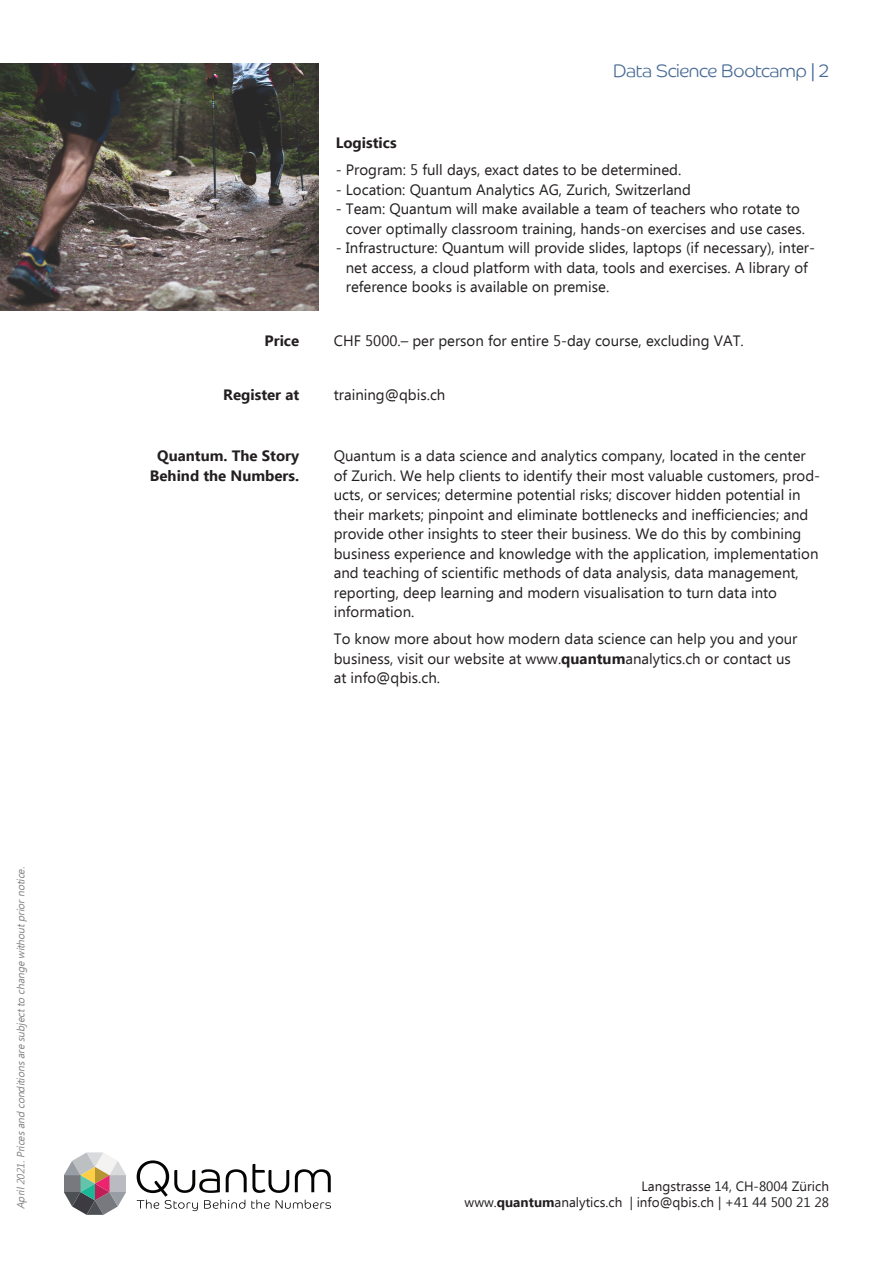
<style>
.page{position:relative;width:893px;height:1263px;background:#fff}
.page>*{position:absolute;margin:0;border:0;box-sizing:border-box;transform-origin:0 0}
.t1{font:18px "Co Headline Lt";letter-spacing:-.015em;color:#476a96}
.t2{font:15px/19.5px "Ebrima";color:#231f20}
.t3{font:700 15px "Ebrima";color:#231f20}
.t4{font:13.5px "Ebrima";color:#231f20}
.t5{font:italic 10.5px "Ebrima";color:#808285}
.s1{font-family:"Ebrima"}
.s2{font-weight:700}
</style>
<div class="page">
<img style="left:0;top:64px;width:319px;height:246px">
<svg style="left:64px;top:1152px;width:62px;height:63px"></svg>
<svg style="left:137px;top:1160px;width:194px;height:51px"></svg>
<p class="t5" style="left:13px;top:1209px;width:347px;rotate:-90deg">April 2021. Prices and conditions are subject to change without prior notice.</p>
<p class="t1" style="left:613px;top:60px;width:218px">Data Science Bootcamp <span class="s1">|</span> 2</p>
<p class="t3" style="left:336px;top:132px;width:62px">Logistics</p>
<p class="t2" style="left:336px;top:161px;width:347px">- Program: 5 full days, exact dates to be determined.</p>
<p class="t2" style="left:336px;top:181px;width:357px">- Location: Quantum Analytics AG, Zurich, Switzerland</p>
<p class="t2" style="left:346px;top:200px;width:461px;text-indent:-10px">- Team: Quantum will make available a team of teachers who rotate to cover optimally classroom training, hands-on exercises and use cases.</p>
<p class="t2" style="left:346px;top:239px;width:471px;text-indent:-10px">- Infrastructure: Quantum will provide slides, laptops (if necessary), inter&shy;net access, a cloud platform with data, tools and exercises. A library of reference books is available on premise.</p>
<p class="t3" style="left:265px;top:330px;width:36px">Price</p>
<p class="t2" style="left:334px;top:332px;width:411px">CHF 5000.– per person for entire 5-day course, excluding VAT.</p>
<p class="t3" style="left:223px;top:384px;width:78px">Register at</p>
<p class="t2" style="left:334px;top:386px;width:113px">training@qbis.ch</p>
<p class="t3" style="left:157px;top:445px;width:143px">Quantum. The Story</p>
<p class="t2" style="left:334px;top:447px;width:473px">Quantum is a data science and analytics company, located in the center</p>
<p class="t3" style="left:150px;top:464px;width:151px">Behind the Numbers.</p>
<p class="t2" style="left:334px;top:466px;width:488px">of Zurich. We help clients to identify their most valuable customers, prod&shy;ucts, or services; determine potential risks; discover hidden potential in their markets; pinpoint and eliminate bottlenecks and inefficiencies; and provide other insights to steer their business. We do this by combining business experience and knowledge with the application, implementation and teaching of scientific methods of data analysis, data management, reporting, deep learning and modern visualisation to turn data into information.</p>
<p class="t2" style="left:334px;top:630px;width:465px">To know more about how modern data science can help you and your business, visit our website at www.<span class="s2">quantum</span>analytics.ch or contact us at info@qbis.ch.</p>
<p class="t4" style="left:642px;top:1177px;width:189px">Langstrasse 14, CH-8004 Zürich</p>
<p class="t4" style="left:465px;top:1193px;width:366px">www.<span class="s2">quantum</span>analytics.ch | info@qbis.ch | +41 44 500 21 28</p>
</div>
